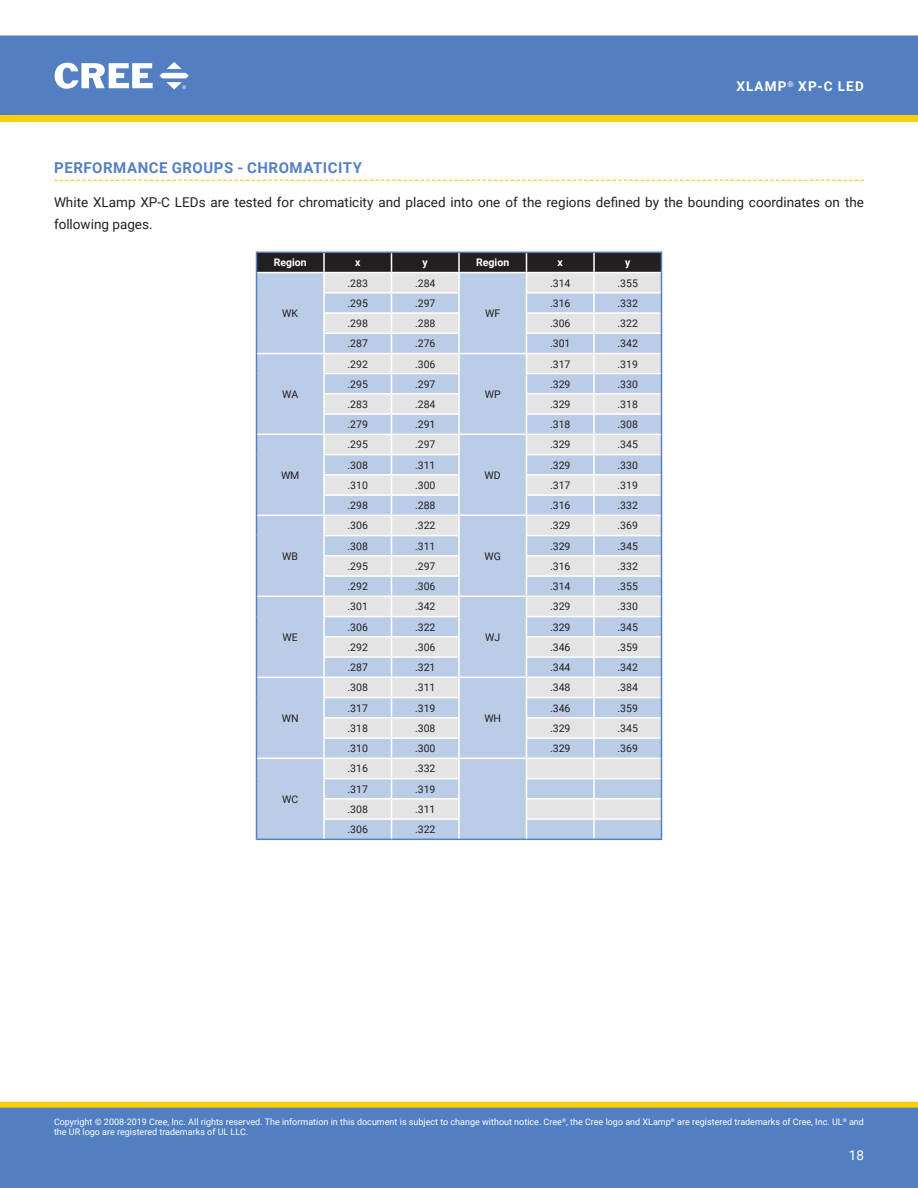
<style>
.page{position:relative;width:918px;height:1188px;background:#fff}
.page>*{position:absolute;margin:0;border:0;box-sizing:border-box;transform-origin:0 0}
.t1{font:700 15px "Roboto";letter-spacing:.035em;color:#5580c3}
.t2{font:13.5px/22.5px "Roboto";color:#231f20}
.t3{font:700 13.5px "Roboto";letter-spacing:.085em;color:#fff}
.t4{font:13.5px "Roboto";color:#fff}
.t5{font:10.5px "Roboto";color:#231f20}
.t6{font:700 10.5px "Roboto";color:#fff}
.t7{font:9px/10.8px "Roboto";color:#fff}
</style>
<div class="page">
<div style="left:1px;top:36px;width:916px;height:78px;background:#527fc1"></div>
<div style="left:0;top:35px;width:918px;height:80px;border:1px solid #527fc1"></div>
<svg style="left:55px;top:63px;width:98px;height:26px"></svg>
<svg style="left:159px;top:62px;width:30px;height:28px"></svg>
<div style="left:1px;top:1102px;width:916px;height:6px;background:#fcce0b"></div>
<div style="left:0;top:1102px;width:918px;height:6px;border:1px solid #fcce0b"></div>
<div style="left:0;top:1108px;width:918px;height:80px;background:#527fc1"></div>
<svg style="left:0;top:115px;width:918px;height:7px;background:#fbce0d"></svg>
<svg style="left:54px;top:180px;width:810px;height:1px"></svg>
<hr style="left:256px;top:839px;width:68px;height:1px;background:#5580c3">
<hr style="left:324px;top:839px;width:68px;height:1px;background:#5580c3">
<hr style="left:392px;top:839px;width:67px;height:1px;background:#5580c3">
<hr style="left:459px;top:839px;width:67px;height:1px;background:#5580c3">
<hr style="left:526px;top:839px;width:68px;height:1px;background:#5580c3">
<svg style="left:256px;top:252px;width:406px;height:587px;background:#c5d0e1"></svg>
<hr style="left:594px;top:839px;width:68px;height:1px;background:#5580c3">
<hr style="left:594px;top:434px;width:67px;height:1px;background:#fff">
<hr style="left:594px;top:596px;width:67px;height:1px;background:#fff">
<p class="t3" style="left:736px;top:77px;width:129px">XLAMP<sup>®</sup> XP-C LED</p>
<h1 class="t1" style="left:54px;top:157px;width:309px">PERFORMANCE GROUPS - CHROMATICITY</h1>
<p class="t2" style="left:54px;top:190px;width:812px">White XLamp XP-C LEDs are tested for chromaticity and placed into one of the regions defined by the bounding coordinates on the following pages.</p>
<p class="t6" style="left:274px;top:255px;width:34px">Region</p>
<p class="t6" style="left:355px;top:255px;width:7px">x</p>
<p class="t6" style="left:423px;top:255px;width:7px">y</p>
<p class="t6" style="left:476px;top:255px;width:34px">Region</p>
<p class="t6" style="left:558px;top:255px;width:7px">x</p>
<p class="t6" style="left:625px;top:255px;width:7px">y</p>
<p class="t5" style="left:348px;top:276px;width:22px">.283</p>
<p class="t5" style="left:415px;top:276px;width:22px">.284</p>
<p class="t5" style="left:550px;top:276px;width:22px">.314</p>
<p class="t5" style="left:618px;top:276px;width:22px">.355</p>
<p class="t5" style="left:282px;top:306px;width:17px">WK</p>
<p class="t5" style="left:348px;top:296px;width:22px">.295</p>
<p class="t5" style="left:415px;top:296px;width:22px">.297</p>
<p class="t5" style="left:550px;top:296px;width:22px">.316</p>
<p class="t5" style="left:618px;top:296px;width:22px">.332</p>
<p class="t5" style="left:348px;top:316px;width:22px">.298</p>
<p class="t5" style="left:415px;top:316px;width:22px">.288</p>
<p class="t5" style="left:550px;top:316px;width:22px">.306</p>
<p class="t5" style="left:618px;top:316px;width:22px">.322</p>
<p class="t5" style="left:348px;top:336px;width:22px">.287</p>
<p class="t5" style="left:415px;top:336px;width:22px">.276</p>
<p class="t5" style="left:550px;top:336px;width:22px">.301</p>
<p class="t5" style="left:618px;top:336px;width:22px">.342</p>
<p class="t5" style="left:485px;top:306px;width:17px">WF</p>
<p class="t5" style="left:348px;top:356px;width:22px">.292</p>
<p class="t5" style="left:415px;top:356px;width:22px">.306</p>
<p class="t5" style="left:550px;top:356px;width:22px">.317</p>
<p class="t5" style="left:618px;top:356px;width:22px">.319</p>
<p class="t5" style="left:282px;top:387px;width:17px">WA</p>
<p class="t5" style="left:348px;top:377px;width:22px">.295</p>
<p class="t5" style="left:415px;top:377px;width:22px">.297</p>
<p class="t5" style="left:550px;top:377px;width:22px">.329</p>
<p class="t5" style="left:618px;top:377px;width:22px">.330</p>
<p class="t5" style="left:348px;top:397px;width:22px">.283</p>
<p class="t5" style="left:415px;top:397px;width:22px">.284</p>
<p class="t5" style="left:550px;top:397px;width:22px">.329</p>
<p class="t5" style="left:618px;top:397px;width:22px">.318</p>
<p class="t5" style="left:348px;top:417px;width:22px">.279</p>
<p class="t5" style="left:415px;top:417px;width:22px">.291</p>
<p class="t5" style="left:550px;top:417px;width:22px">.318</p>
<p class="t5" style="left:618px;top:417px;width:22px">.308</p>
<p class="t5" style="left:485px;top:387px;width:17px">WP</p>
<p class="t5" style="left:348px;top:437px;width:22px">.295</p>
<p class="t5" style="left:415px;top:437px;width:22px">.297</p>
<p class="t5" style="left:550px;top:437px;width:22px">.329</p>
<p class="t5" style="left:618px;top:437px;width:22px">.345</p>
<p class="t5" style="left:281px;top:468px;width:20px">WM</p>
<p class="t5" style="left:348px;top:458px;width:22px">.308</p>
<p class="t5" style="left:415px;top:458px;width:22px">.311</p>
<p class="t5" style="left:550px;top:458px;width:22px">.329</p>
<p class="t5" style="left:618px;top:458px;width:22px">.330</p>
<p class="t5" style="left:348px;top:478px;width:22px">.310</p>
<p class="t5" style="left:415px;top:478px;width:22px">.300</p>
<p class="t5" style="left:550px;top:478px;width:22px">.317</p>
<p class="t5" style="left:618px;top:478px;width:22px">.319</p>
<p class="t5" style="left:348px;top:498px;width:22px">.298</p>
<p class="t5" style="left:415px;top:498px;width:22px">.288</p>
<p class="t5" style="left:550px;top:498px;width:22px">.316</p>
<p class="t5" style="left:618px;top:498px;width:22px">.332</p>
<p class="t5" style="left:485px;top:468px;width:18px">WD</p>
<p class="t5" style="left:348px;top:518px;width:22px">.306</p>
<p class="t5" style="left:415px;top:518px;width:22px">.322</p>
<p class="t5" style="left:550px;top:518px;width:22px">.329</p>
<p class="t5" style="left:618px;top:518px;width:22px">.369</p>
<p class="t5" style="left:282px;top:549px;width:17px">WB</p>
<p class="t5" style="left:348px;top:539px;width:22px">.308</p>
<p class="t5" style="left:415px;top:539px;width:22px">.311</p>
<p class="t5" style="left:550px;top:539px;width:22px">.329</p>
<p class="t5" style="left:618px;top:539px;width:22px">.345</p>
<p class="t5" style="left:348px;top:559px;width:22px">.295</p>
<p class="t5" style="left:415px;top:559px;width:22px">.297</p>
<p class="t5" style="left:550px;top:559px;width:22px">.316</p>
<p class="t5" style="left:618px;top:559px;width:22px">.332</p>
<p class="t5" style="left:348px;top:579px;width:22px">.292</p>
<p class="t5" style="left:415px;top:579px;width:22px">.306</p>
<p class="t5" style="left:550px;top:579px;width:22px">.314</p>
<p class="t5" style="left:618px;top:579px;width:22px">.355</p>
<p class="t5" style="left:485px;top:549px;width:18px">WG</p>
<p class="t5" style="left:348px;top:599px;width:22px">.301</p>
<p class="t5" style="left:415px;top:599px;width:22px">.342</p>
<p class="t5" style="left:550px;top:599px;width:22px">.329</p>
<p class="t5" style="left:618px;top:599px;width:22px">.330</p>
<p class="t5" style="left:283px;top:630px;width:17px">WE</p>
<p class="t5" style="left:348px;top:620px;width:22px">.306</p>
<p class="t5" style="left:415px;top:620px;width:22px">.322</p>
<p class="t5" style="left:550px;top:620px;width:22px">.329</p>
<p class="t5" style="left:618px;top:620px;width:22px">.345</p>
<p class="t5" style="left:348px;top:640px;width:22px">.292</p>
<p class="t5" style="left:415px;top:640px;width:22px">.306</p>
<p class="t5" style="left:550px;top:640px;width:22px">.346</p>
<p class="t5" style="left:618px;top:640px;width:22px">.359</p>
<p class="t5" style="left:348px;top:660px;width:22px">.287</p>
<p class="t5" style="left:415px;top:660px;width:22px">.321</p>
<p class="t5" style="left:550px;top:660px;width:22px">.344</p>
<p class="t5" style="left:618px;top:660px;width:22px">.342</p>
<p class="t5" style="left:485px;top:630px;width:17px">WJ</p>
<p class="t5" style="left:348px;top:680px;width:22px">.308</p>
<p class="t5" style="left:415px;top:680px;width:22px">.311</p>
<p class="t5" style="left:550px;top:680px;width:22px">.348</p>
<p class="t5" style="left:618px;top:680px;width:22px">.384</p>
<p class="t5" style="left:282px;top:711px;width:18px">WN</p>
<p class="t5" style="left:348px;top:701px;width:22px">.317</p>
<p class="t5" style="left:415px;top:701px;width:22px">.319</p>
<p class="t5" style="left:550px;top:701px;width:22px">.346</p>
<p class="t5" style="left:618px;top:701px;width:22px">.359</p>
<p class="t5" style="left:348px;top:721px;width:22px">.318</p>
<p class="t5" style="left:415px;top:721px;width:22px">.308</p>
<p class="t5" style="left:550px;top:721px;width:22px">.329</p>
<p class="t5" style="left:618px;top:721px;width:22px">.345</p>
<p class="t5" style="left:348px;top:741px;width:22px">.310</p>
<p class="t5" style="left:415px;top:741px;width:22px">.300</p>
<p class="t5" style="left:550px;top:741px;width:22px">.329</p>
<p class="t5" style="left:618px;top:741px;width:22px">.369</p>
<p class="t5" style="left:484px;top:711px;width:18px">WH</p>
<p class="t5" style="left:282px;top:792px;width:18px">WC</p>
<p class="t5" style="left:348px;top:761px;width:22px">.316</p>
<p class="t5" style="left:415px;top:761px;width:22px">.332</p>
<p class="t5" style="left:348px;top:782px;width:22px">.317</p>
<p class="t5" style="left:415px;top:782px;width:22px">.319</p>
<p class="t5" style="left:348px;top:802px;width:22px">.308</p>
<p class="t5" style="left:415px;top:802px;width:22px">.311</p>
<p class="t5" style="left:348px;top:822px;width:22px">.306</p>
<p class="t5" style="left:415px;top:822px;width:22px">.322</p>
<p class="t7" style="left:54px;top:1116px;width:812px">Copyright © 2008-2019 Cree, Inc. All rights reserved. The information in this document is subject to change without notice. Cree<sup>®</sup>, the Cree logo and XLamp<sup>®</sup> are registered trademarks of Cree, Inc. UL<sup>®</sup> and the UR logo are registered trademarks of UL LLC.</p>
<p class="t4" style="left:849px;top:1145px;width:17px">18</p>
</div>
